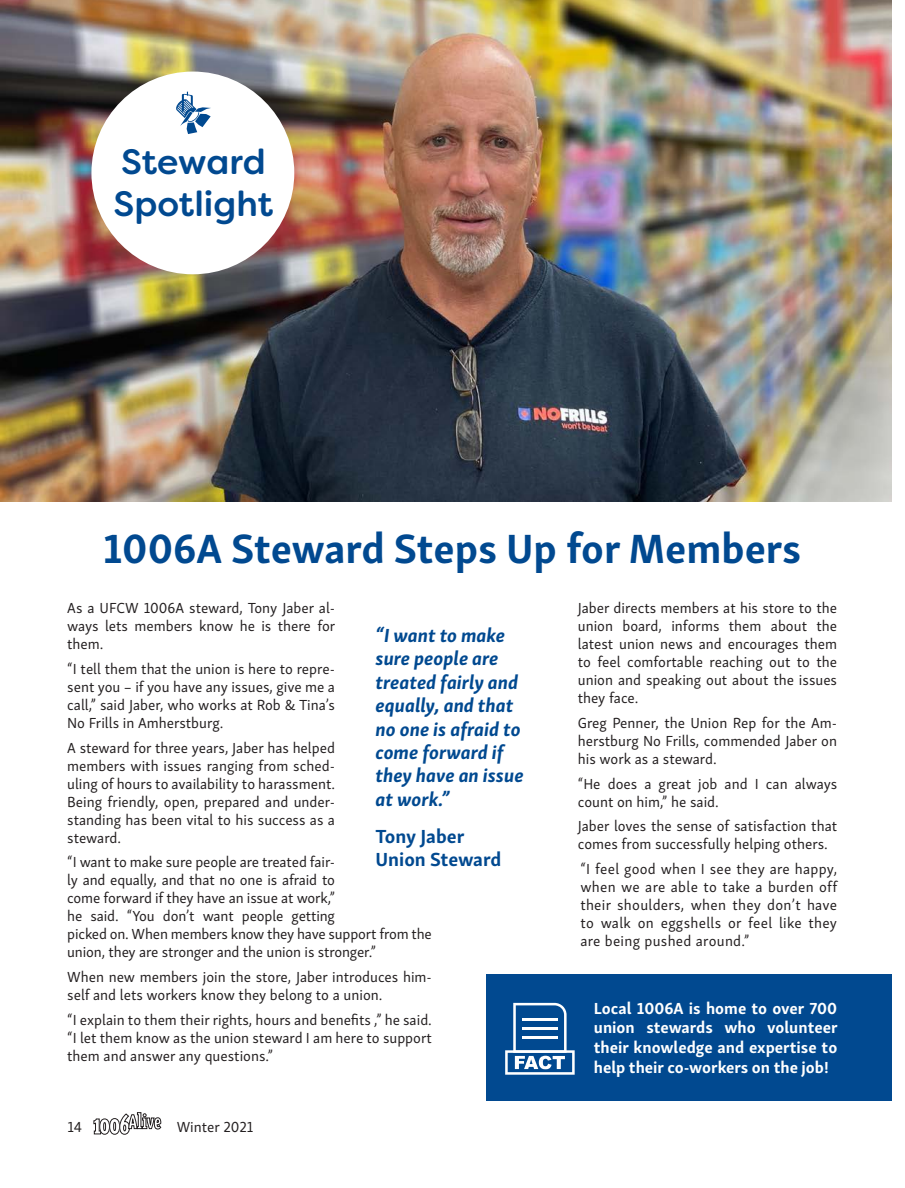
<style>
.page{position:relative;width:905px;height:1188px;background:#fff}
.page>*{position:absolute;margin:0;border:0;box-sizing:border-box;transform-origin:0 0}
.Header_12pt_Blue{font:700 42px "Skolar Sans";color:#014990}
.t1{font:500 35.25px "Filson Soft";color:#014990}
.Inset_Quote{font:italic 700 19.5px/23.4px "Skolar Sans";color:#014990}
.Inset_Quote-2{font:700 19.5px "Skolar Sans";color:#014990}
.Body_No_Indent{font:700 16.5px/19.8px "Skolar Sans";color:#fff;text-align:justify}
.Body_No_Indent-2{font:15px/18px "Skolar Sans";color:#231f20;text-align:justify}
.s1{font-family:"Triplex Cond Serif OT";font-weight:900;font-size:32.55px;color:#fff}
.s2{font-family:"Triplex Cond Serif OT";font-weight:900;font-size:31.95px;color:#fff}
.s3{font-family:"Triplex Cond Serif OT";font-weight:900;font-size:32.7px;color:#fff}
.s4{font-family:"Triplex Cond Serif OT";font-weight:900;font-size:32.4px;color:#fff}
</style>
<div class="page">
<img style="left:0;top:0;width:891px;height:501px">
<div style="left:486px;top:974px;width:405px;height:126px;background:#014990"></div>
<svg style="left:505px;top:1003px;width:69px;height:72px"></svg>
<div style="left:91px;top:72px;width:203px;height:202px;background:#fff;border-radius:50%"></div>
<svg style="left:176px;top:92px;width:35px;height:42px"></svg>
<svg style="left:93px;top:1112px;width:68px;height:23px"></svg>
<p class="t1" style="left:121px;top:138px;width:146px">Steward</p>
<p class="t1" style="left:114px;top:181px;width:161px">Spotlight</p>
<p class="Header_12pt_Blue" style="left:103px;top:514px;width:699px">1006A Steward Steps Up for Members</p>
<p class="Body_No_Indent-2" style="left:67px;top:598px;width:270px">As a UFCW 1006A steward, Tony Jaber al&shy;ways lets members know he is there for them.</p>
<p class="Body_No_Indent-2" style="left:67px;top:659px;width:269px">“I tell them that the union is here to repre&shy;sent you – if you have any issues, give me a call,” said Jaber, who works at Rob &amp; Tina’s No Frills in Amherstburg.</p>
<p class="Body_No_Indent-2" style="left:67px;top:737px;width:269px">A steward for three years, Jaber has helped members with issues ranging from sched&shy;uling of hours to availability to harassment.<br>Being friendly, open, prepared and under&shy;standing has been vital to his success as a steward.</p>
<p class="Body_No_Indent-2" style="left:67px;top:852px;width:366px;text-align:left">“I want to make sure people are treated fair-<br>ly and equally, and that no one is afraid to<br>come forward if they have an issue at work,”<br>he said. “You don’t want people getting<br>picked on. When members know they have support from the union, they are stronger and the union is stronger.”</p>
<p class="Body_No_Indent-2" style="left:67px;top:967px;width:366px">When new members join the store, Jaber introduces him&shy;self and lets workers know they belong to a union.</p>
<p class="Body_No_Indent-2" style="left:67px;top:1010px;width:366px">“I explain to them their rights, hours and benefits ,” he said. “I let them know as the union steward I am here to support them and answer any questions.”</p>
<p class="Inset_Quote" style="left:375px;top:622px;width:149px">“I want to make sure people are treated fairly and equally, and that no one is afraid to come forward if they have an issue at work.”</p>
<p class="Inset_Quote-2" style="left:375px;top:820px;width:90px">Tony Jaber</p>
<p class="Inset_Quote-2" style="left:375px;top:844px;width:127px">Union Steward</p>
<p class="Body_No_Indent-2" style="left:68px;top:1117px;width:187px">14 <span class="s1">1</span><span class="s2">0</span><span class="s3">0</span><span class="s4">6</span><sup>Aliv</sup><sup>e</sup> Winter 2021</p>
<p class="Body_No_Indent-2" style="left:578px;top:598px;width:261px">Jaber directs members at his store to the union board, informs them about the latest union news and encourages them to feel comfortable reaching out to the union and speaking out about the issues they face.</p>
<p class="Body_No_Indent-2" style="left:578px;top:713px;width:261px">Greg Penner, the Union Rep for the Am&shy;herstburg No Frills, commended Jaber on his work as a steward.</p>
<p class="Body_No_Indent-2" style="left:578px;top:773px;width:261px">“He does a great job and I can always count on him,” he said.</p>
<p class="Body_No_Indent-2" style="left:578px;top:816px;width:261px">Jaber loves the sense of satisfaction that comes from successfully helping others.</p>
<p class="Body_No_Indent-2" style="left:580px;top:859px;width:258px">“I feel good when I see they are happy, when we are able to take a burden off their shoulders, when they don’t have to walk on eggshells or feel like they are being pushed around.”</p>
<p class="Body_No_Indent" style="left:594px;top:996px;width:245px">Local 1006A is home to over 700 union stewards who volunteer their knowledge and expertise to help their co-workers on the job!</p>
</div>
